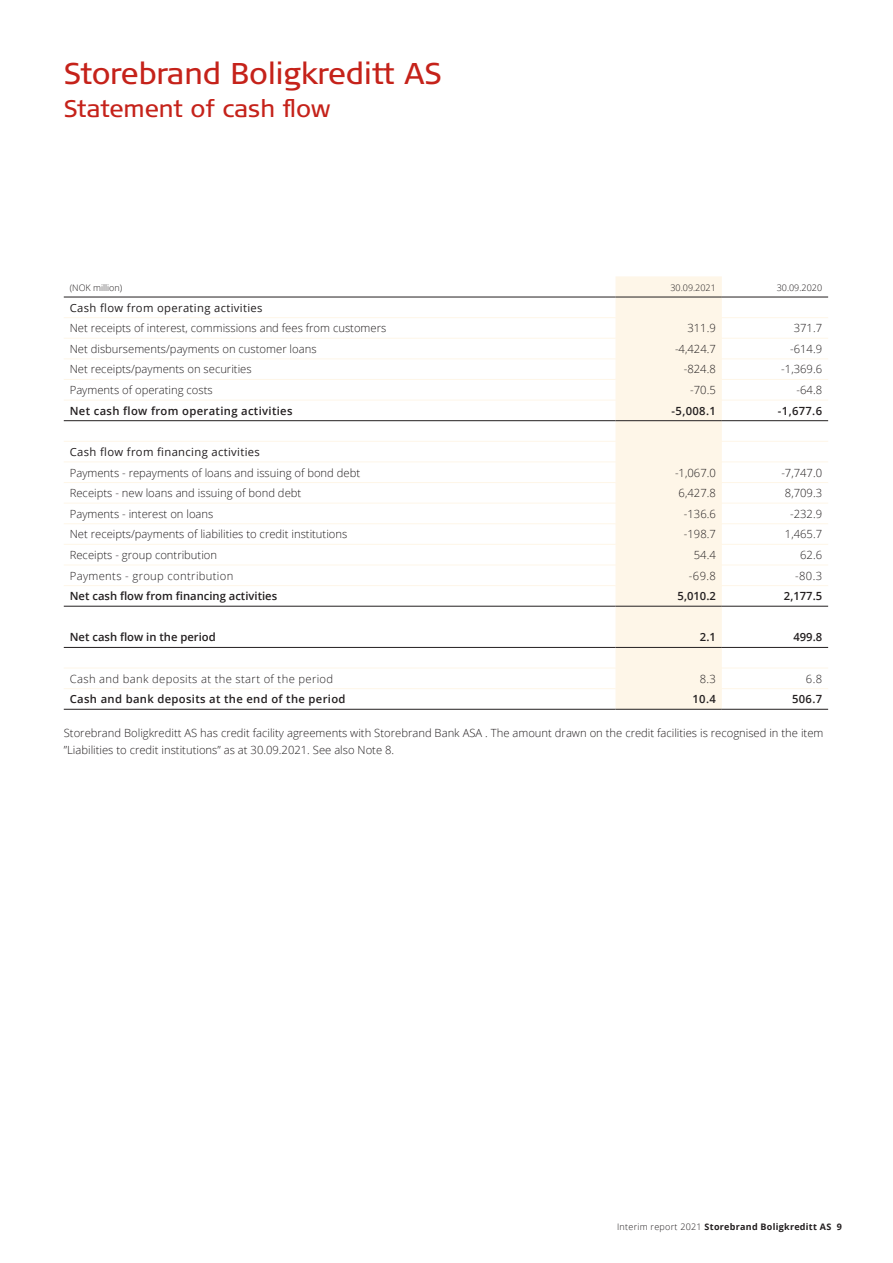
<style>
.page{position:relative;width:893px;height:1263px;background:#fff}
.page>*{position:absolute;margin:0;border:0;box-sizing:border-box;transform-origin:0 0}
.t1{font:30px "Signa Normal";color:#c5221a}
.t2{font:24px "Signa Normal";color:#c5221a}
.t3{font:300 11.25px/16.8px "Open Sans";color:#231f20}
.t4{font:600 11.25px "Open Sans";letter-spacing:.03em;color:#231f20}
.t5{font:300 11.25px "Open Sans";letter-spacing:.03em;color:#231f20}
.t6{font:11.25px "Open Sans";letter-spacing:.03em;color:#231f20}
.t7{font:600 11.25px "Open Sans";color:#231f20}
.t8{font:700 9px "Open Sans";letter-spacing:.03em;color:#231f20}
.t9{font:300 9px "Open Sans";color:#231f20}
.s1{font-weight:300}
</style>
<div class="page">
<div style="left:615px;top:276px;width:107px;height:433px;background:#fef6e8"></div>
<hr style="left:64px;top:297px;width:551px;height:1px;background:#231f20">
<hr style="left:615px;top:297px;width:107px;height:1px;background:#231f20">
<hr style="left:722px;top:297px;width:106px;height:1px;background:#231f20">
<hr style="left:64px;top:420px;width:551px;height:1px;background:#231f20">
<hr style="left:615px;top:420px;width:107px;height:1px;background:#231f20">
<hr style="left:722px;top:420px;width:106px;height:1px;background:#231f20">
<hr style="left:64px;top:317px;width:551px;height:1px;background:#fef6e8">
<hr style="left:615px;top:317px;width:107px;height:1px;background:#fef6e8">
<hr style="left:722px;top:317px;width:106px;height:1px;background:#fef6e8">
<hr style="left:64px;top:338px;width:551px;height:1px;background:#fef6e8">
<hr style="left:615px;top:338px;width:107px;height:1px;background:#fef6e8">
<hr style="left:722px;top:338px;width:106px;height:1px;background:#fef6e8">
<hr style="left:64px;top:359px;width:551px;height:1px;background:#fef6e8">
<hr style="left:615px;top:359px;width:107px;height:1px;background:#fef6e8">
<hr style="left:722px;top:359px;width:106px;height:1px;background:#fef6e8">
<hr style="left:64px;top:379px;width:551px;height:1px;background:#fef6e8">
<hr style="left:615px;top:379px;width:107px;height:1px;background:#fef6e8">
<hr style="left:722px;top:379px;width:106px;height:1px;background:#fef6e8">
<hr style="left:64px;top:441px;width:551px;height:1px;background:#fef6e8">
<hr style="left:615px;top:441px;width:107px;height:1px;background:#fef6e8">
<hr style="left:722px;top:441px;width:106px;height:1px;background:#fef6e8">
<hr style="left:64px;top:462px;width:551px;height:1px;background:#fef6e8">
<hr style="left:615px;top:462px;width:107px;height:1px;background:#fef6e8">
<hr style="left:722px;top:462px;width:106px;height:1px;background:#fef6e8">
<hr style="left:64px;top:482px;width:551px;height:1px;background:#fef6e8">
<hr style="left:615px;top:482px;width:107px;height:1px;background:#fef6e8">
<hr style="left:722px;top:482px;width:106px;height:1px;background:#fef6e8">
<hr style="left:64px;top:503px;width:551px;height:1px;background:#fef6e8">
<hr style="left:615px;top:503px;width:107px;height:1px;background:#fef6e8">
<hr style="left:722px;top:503px;width:106px;height:1px;background:#fef6e8">
<hr style="left:64px;top:523px;width:551px;height:1px;background:#fef6e8">
<hr style="left:615px;top:523px;width:107px;height:1px;background:#fef6e8">
<hr style="left:722px;top:523px;width:106px;height:1px;background:#fef6e8">
<hr style="left:64px;top:544px;width:551px;height:1px;background:#fef6e8">
<hr style="left:615px;top:544px;width:107px;height:1px;background:#fef6e8">
<hr style="left:722px;top:544px;width:106px;height:1px;background:#fef6e8">
<hr style="left:64px;top:400px;width:551px;height:1px;background:#fef6e8">
<hr style="left:615px;top:400px;width:107px;height:1px;background:#fef6e8">
<hr style="left:722px;top:400px;width:106px;height:1px;background:#fef6e8">
<hr style="left:64px;top:565px;width:551px;height:1px;background:#fef6e8">
<hr style="left:615px;top:565px;width:107px;height:1px;background:#fef6e8">
<hr style="left:722px;top:565px;width:106px;height:1px;background:#fef6e8">
<hr style="left:64px;top:668px;width:551px;height:1px;background:#fef6e8">
<hr style="left:615px;top:668px;width:107px;height:1px;background:#fef6e8">
<hr style="left:722px;top:668px;width:106px;height:1px;background:#fef6e8">
<hr style="left:64px;top:647px;width:551px;height:1px;background:#231f20">
<hr style="left:615px;top:647px;width:107px;height:1px;background:#231f20">
<hr style="left:722px;top:647px;width:106px;height:1px;background:#231f20">
<hr style="left:64px;top:606px;width:551px;height:1px;background:#231f20">
<hr style="left:615px;top:606px;width:107px;height:1px;background:#231f20">
<hr style="left:722px;top:606px;width:106px;height:1px;background:#231f20">
<hr style="left:64px;top:585px;width:551px;height:1px;background:#fef6e8">
<hr style="left:615px;top:585px;width:107px;height:1px;background:#fef6e8">
<hr style="left:722px;top:585px;width:106px;height:1px;background:#fef6e8">
<hr style="left:64px;top:709px;width:551px;height:1px;background:#231f20">
<hr style="left:615px;top:709px;width:107px;height:1px;background:#231f20">
<hr style="left:722px;top:709px;width:106px;height:1px;background:#231f20">
<hr style="left:64px;top:688px;width:551px;height:1px;background:#fef6e8">
<hr style="left:615px;top:688px;width:107px;height:1px;background:#fef6e8">
<hr style="left:722px;top:688px;width:106px;height:1px;background:#fef6e8">
<h1 class="t1" style="left:64px;top:56px;width:379px">Storebrand Boligkreditt AS</h1>
<h2 class="t2" style="left:64px;top:95px;width:268px">Statement of cash flow</h2>
<p class="t9" style="left:70px;top:282px;width:54px">(NOK million)</p>
<p class="t9" style="left:670px;top:282px;width:47px">30.09.2021</p>
<p class="t9" style="left:777px;top:282px;width:47px">30.09.2020</p>
<p class="t6" style="left:70px;top:300px;width:194px">Cash flow from operating activities</p>
<p class="t3" style="left:70px;top:319px;width:318px">Net receipts of interest, commissions and fees from customers</p>
<p class="t3" style="left:687px;top:319px;width:30px">311.9</p>
<p class="t3" style="left:794px;top:319px;width:30px">371.7</p>
<p class="t3" style="left:70px;top:340px;width:248px">Net disbursements/payments on customer loans</p>
<p class="t3" style="left:675px;top:340px;width:42px">-4,424.7</p>
<p class="t3" style="left:790px;top:340px;width:33px">-614.9</p>
<p class="t3" style="left:70px;top:361px;width:183px">Net receipts/payments on securities</p>
<p class="t3" style="left:684px;top:361px;width:33px">-824. 8</p>
<p class="t3" style="left:781px;top:361px;width:42px">-1,369.6</p>
<p class="t3" style="left:70px;top:381px;width:145px">Payments of operating costs</p>
<p class="t3" style="left:690px;top:381px;width:27px">-70.5</p>
<p class="t3" style="left:797px;top:381px;width:27px">-64. 8</p>
<p class="t4" style="left:70px;top:403px;width:224px">Net cash flow from operating activities</p>
<p class="t4" style="left:672px;top:403px;width:46px">-5,008.1</p>
<p class="t4" style="left:778px;top:403px;width:46px">-1,677.6</p>
<p class="t6" style="left:70px;top:444px;width:192px">Cash flow from financing activities</p>
<p class="t3" style="left:70px;top:464px;width:292px">Payments - repayments of loans and issuing of bond debt</p>
<p class="t3" style="left:675px;top:464px;width:42px">-1,067.0</p>
<p class="t3" style="left:781px;top:464px;width:42px">-7,747.0</p>
<p class="t3" style="left:70px;top:484px;width:233px">Receipts - new loans and issuing of bond debt</p>
<p class="t3" style="left:679px;top:484px;width:39px">6,427.8</p>
<p class="t3" style="left:785px;top:484px;width:39px">8,709.3</p>
<p class="t3" style="left:70px;top:505px;width:145px">Payments - interest on loans</p>
<p class="t3" style="left:684px;top:505px;width:33px">-136.6</p>
<p class="t3" style="left:790px;top:505px;width:33px">-232.9</p>
<p class="t3" style="left:70px;top:526px;width:279px">Net receipts/payments of liabilities to credit institutions</p>
<p class="t3" style="left:684px;top:526px;width:33px">-198.7</p>
<p class="t3" style="left:785px;top:526px;width:39px">1,465.7</p>
<p class="t3" style="left:70px;top:546px;width:149px">Receipts - group contribution</p>
<p class="t3" style="left:694px;top:546px;width:23px">54.4</p>
<p class="t3" style="left:800px;top:546px;width:23px">62.6</p>
<p class="t5" style="left:70px;top:568px;width:165px">Payments - group contribution</p>
<p class="t3" style="left:689px;top:567px;width:28px">-69.8</p>
<p class="t3" style="left:795px;top:567px;width:28px">-80.3</p>
<p class="t7" style="left:70px;top:588px;width:209px">Net cash flow from financing activities</p>
<p class="t4" style="left:678px;top:588px;width:40px">5,010.2</p>
<p class="t4" style="left:784px;top:588px;width:40px">2,177.5</p>
<p class="t7" style="left:70px;top:630px;width:148px">Net cash flow in the period</p>
<p class="t4" style="left:700px;top:630px;width:17px">2.1</p>
<p class="t4" style="left:793px;top:630px;width:30px">499.8</p>
<p class="t5" style="left:70px;top:671px;width:265px">Cash and bank deposits at the start of the period</p>
<p class="t3" style="left:700px;top:670px;width:18px">8.3</p>
<p class="t3" style="left:806px;top:670px;width:18px">6.8</p>
<p class="t4" style="left:70px;top:691px;width:277px">Cash and bank deposits at the end of the period</p>
<p class="t4" style="left:692px;top:691px;width:25px">10.4</p>
<p class="t4" style="left:792px;top:691px;width:32px">506.7</p>
<p class="t3" style="left:64px;top:724px;width:761px">Storebrand Boligkreditt AS has credit facility agreements with Storebrand Bank ASA . The amount drawn on the credit facilities is recognised in the item ”Liabilities to credit institutions” as at 30.09.2021. See also Note 8.</p>
<p class="t8" style="left:617px;top:1220px;width:226px"><span class="s1">Interim report 2021</span> Storebrand Boligkreditt AS 9</p>
</div>
